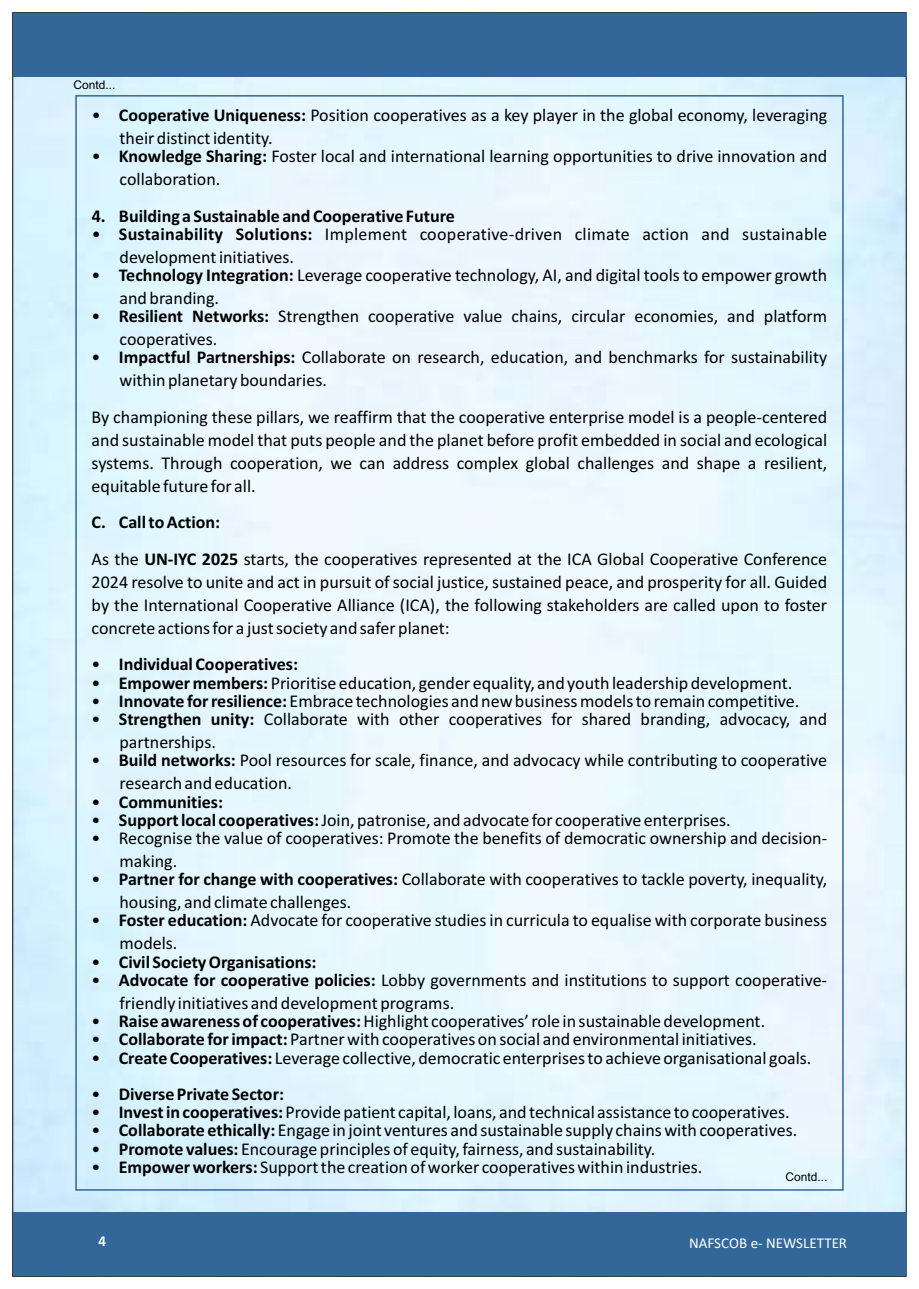
<style>
.page{position:relative;width:919px;height:1289px;background:#fff}
.page>*{position:absolute;margin:0;border:0;box-sizing:border-box;transform-origin:0 0}
.t1{font:18px/23.1px "Calibri";color:#000}
.t2{font:700 18px "Calibri";color:#000}
.t3{font:15px "Calibri";color:#fff}
.t4{font:700 15px "Calibri";color:#fff}
.t5{font:12px "Arial";color:#000}
.s1{font-weight:700}
.s2{font-weight:400}
</style>
<div class="page">
<img style="left:15px;top:76px;width:889px;height:1136px">
<div style="left:14px;top:1212px;width:893px;height:64px;background:#369"></div>
<div style="left:14px;top:13px;width:893px;height:63px;background:#369"></div>
<p class="t5" style="left:74px;top:80px;width:44px">Contd...</p>
<p class="t1" style="left:120px;top:105px;width:709px;text-indent:-28px">• <span class="s1">Cooperative Uniqueness:</span> Position cooperatives as a key player in the global economy, leveraging their distinct identity.</p>
<p class="t1" style="left:120px;top:146px;width:709px;text-indent:-28px">• <span class="s1">Knowledge Sharing:</span> Foster local and international learning opportunities to drive innovation and collaboration.</p>
<p class="t2" style="left:92px;top:208px;width:365px">4. Building a Sustainable and Cooperative Future</p>
<p class="t1" style="left:119px;top:224px;width:709px;text-indent:-28px">• <span class="s1">Sustainability Solutions:</span> Implement cooperative-driven climate action and sustainable development initiatives.</p>
<p class="t1" style="left:119px;top:265px;width:709px;text-indent:-28px">• <span class="s1">Technology Integration:</span> Leverage cooperative technology, AI, and digital tools to empower growth and branding.</p>
<p class="t1" style="left:119px;top:306px;width:709px;text-indent:-28px">• <span class="s1">Resilient Networks:</span> Strengthen cooperative value chains, circular economies, and platform cooperatives.</p>
<p class="t1" style="left:119px;top:347px;width:709px;text-indent:-28px">• <span class="s1">Impactful Partnerships:</span> Collaborate on research, education, and benchmarks for sustainability within planetary boundaries.</p>
<p class="t1" style="left:92px;top:407px;width:737px;text-align:justify">By championing these pillars, we reaffirm that the cooperative enterprise model is a people-centered and sustainable model that puts people and the planet before profit embedded in social and ecological systems. Through cooperation, we can address complex global challenges and shape a resilient, equitable future for all.</p>
<p class="t1" style="left:92px;top:505px;width:737px;line-height:36.5px"><span class="s1">C. Call to Action:<br></span>As the <span class="s1">UN-IYC 2025</span> starts, the cooperatives represented at the ICA Global Cooperative Conference</p>
<p class="t1" style="left:92px;top:572px;width:737px;text-align:justify">2024 resolve to unite and act in pursuit of social justice, sustained peace, and prosperity for all. Guided by the International Cooperative Alliance (ICA), the following stakeholders are called upon to foster concrete actions for a just society and safer planet:</p>
<p class="t2" style="left:92px;top:657px;width:208px"><span class="s2">•</span> Individual Cooperatives:</p>
<p class="t1" style="left:92px;top:672px;width:702px">• <span class="s1">Empower members:</span> Prioritise education, gender equality, and youth leadership development.</p>
<p class="t1" style="left:92px;top:690px;width:709px">• <span class="s1">Innovate for resilience:</span> Embrace technologies and new business models to remain competitive.</p>
<p class="t1" style="left:119px;top:709px;width:709px;text-indent:-28px">• <span class="s1">Strengthen unity:</span> Collaborate with other cooperatives for shared branding, advocacy, and partnerships.</p>
<p class="t1" style="left:119px;top:750px;width:709px;text-indent:-28px">• <span class="s1">Build networks:</span> Pool resources for scale, finance, and advocacy while contributing to cooperative research and education.</p>
<p class="t2" style="left:92px;top:794px;width:133px"><span class="s2">•</span> Communities:</p>
<p class="t1" style="left:92px;top:809px;width:640px">• <span class="s1">Support local cooperatives:</span>Join, patronise, and advocate for cooperative enterprises.</p>
<p class="t1" style="left:119px;top:827px;width:709px;text-indent:-28px">• Recognise the value of cooperatives: Promote the benefits of democratic ownership and decision&shy;making.</p>
<p class="t1" style="left:119px;top:869px;width:709px;text-indent:-28px">• <span class="s1">Partner for change with cooperatives:</span> Collaborate with cooperatives to tackle poverty, inequality, housing, and climate challenges.</p>
<p class="t1" style="left:119px;top:910px;width:709px;text-indent:-28px">• <span class="s1">Foster education:</span> Advocate for cooperative studies in curricula to equalise with corporate business models.</p>
<p class="t2" style="left:91px;top:954px;width:226px"><span class="s2">•</span> Civil Society Organisations:</p>
<p class="t1" style="left:119px;top:969px;width:709px;text-indent:-28px">• <span class="s1">Advocate for cooperative policies:</span> Lobby governments and institutions to support cooperative&shy;friendly initiatives and development programs.</p>
<p class="t1" style="left:91px;top:1011px;width:675px">• <span class="s1">Raise awareness of cooperatives:</span>Highlight cooperatives’ role in sustainable development.</p>
<p class="t1" style="left:91px;top:1029px;width:666px">• <span class="s1">Collaborate for impact:</span> Partner with cooperatives on social and environmental initiatives.</p>
<p class="t1" style="left:91px;top:1047px;width:721px">• <span class="s1">Create Cooperatives:</span> Leverage collective, democratic enterprises to achieve organisational goals.</p>
<p class="t2" style="left:91px;top:1086px;width:194px"><span class="s2">•</span> Diverse Private Sector:</p>
<p class="t1" style="left:91px;top:1102px;width:699px">• <span class="s1">Invest in cooperatives:</span> Provide patient capital, loans, and technical assistance to cooperatives.</p>
<p class="t1" style="left:91px;top:1120px;width:707px">• <span class="s1">Collaborate ethically:</span> Engage in joint ventures and sustainable supply chains with cooperatives.</p>
<p class="t1" style="left:91px;top:1138px;width:565px">• <span class="s1">Promote values:</span> Encourage principles of equity, fairness, and sustainability.</p>
<p class="t1" style="left:91px;top:1156px;width:612px">• <span class="s1">Empower workers:</span> Support the creation of worker cooperatives within industries.</p>
<p class="t5" style="left:785px;top:1172px;width:44px">Contd...</p>
<p class="t4" style="left:98px;top:1234px;width:9px">4</p>
<p class="t3" style="left:689px;top:1236px;width:159px">NAFSCOB e- NEWSLETTER</p>
</div>
